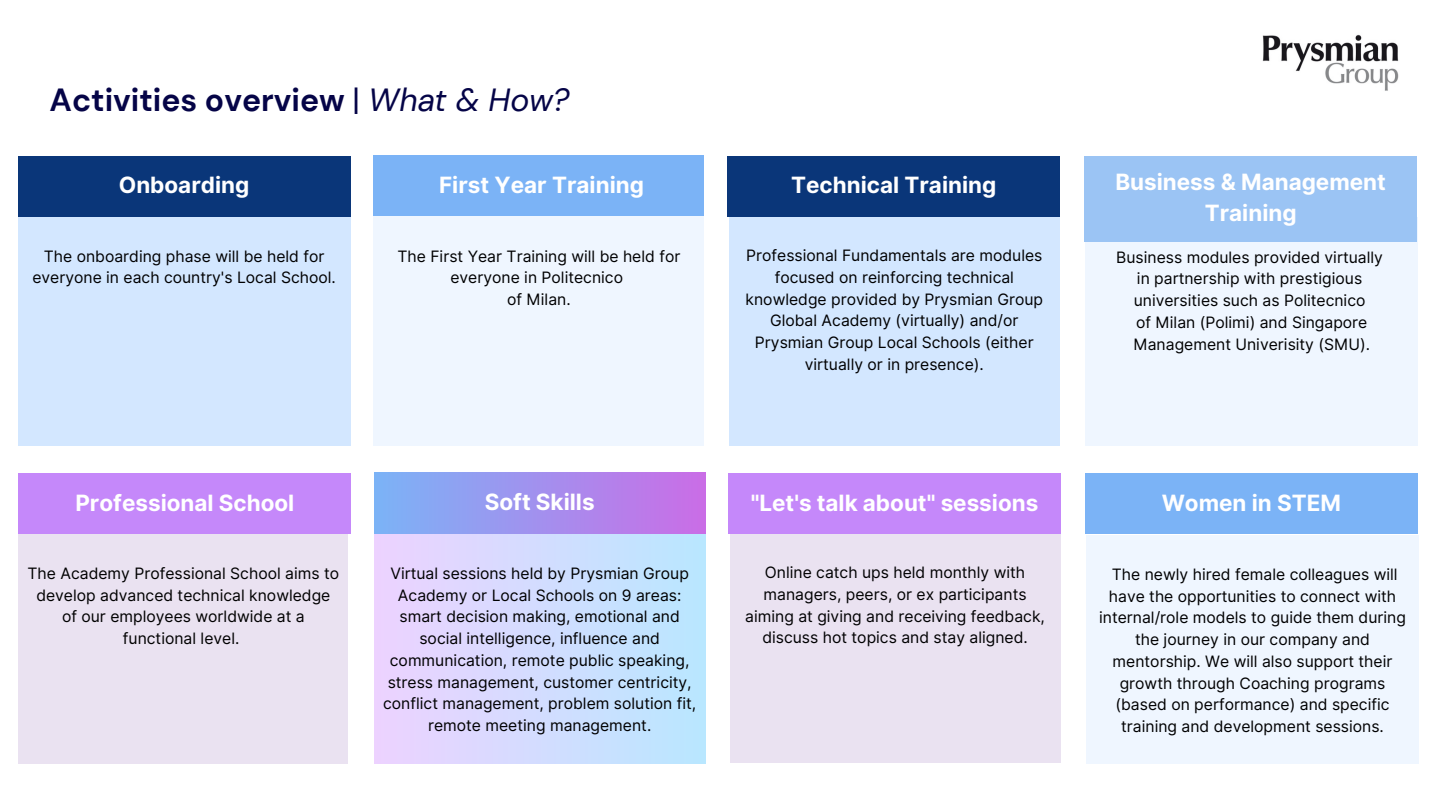
<style>
.page{position:relative;width:1440px;height:810px;background:#fff}
.page>*{position:absolute;margin:0;border:0;box-sizing:border-box;transform-origin:0 0}
.t1{font:700 32px "DM Sans";color:#050447}
.t2{font:700 22.4px/30.8px "Inter";color:#fff;text-align:center}
.t3{font:15.7px/21.8px "Inter";color:#000001;text-align:center}
.t4{font:15.7px/21.8px "Inter";color:#000;text-align:center}
.s1{font-weight:400}
.s2{font-weight:400;font-style:italic}
</style>
<div class="page">
<div style="left:18px;top:217px;width:332px;height:229px;background:#d3e7ff"></div>
<div style="left:373px;top:217px;width:331px;height:229px;background:#eff6ff"></div>
<div style="left:729px;top:216px;width:331px;height:230px;background:#d3e7ff"></div>
<div style="left:1086px;top:218px;width:332px;height:228px;background:#eff6ff"></div>
<div style="left:18px;top:156px;width:332px;height:61px;background:#0a3679"></div>
<div style="left:728px;top:156px;width:332px;height:60px;background:#0a3679"></div>
<div style="left:373px;top:155px;width:331px;height:61px;background:#7bb3f6"></div>
<div style="left:1085px;top:156px;width:332px;height:85px;background:#9bc4f4"></div>
<div style="left:19px;top:534px;width:329px;height:229px;background:#eae2f1"></div>
<div style="left:374px;top:534px;width:331px;height:229px;background:linear-gradient(to right,#edd2ff,#b9e7ff)"></div>
<div style="left:730px;top:533px;width:331px;height:230px;background:#eae2f1"></div>
<div style="left:1086px;top:535px;width:333px;height:228px;background:#eff6ff"></div>
<div style="left:19px;top:473px;width:332px;height:61px;background:#c588fa"></div>
<div style="left:728px;top:473px;width:333px;height:60px;background:#c588fa"></div>
<div style="left:374px;top:473px;width:331px;height:60px;background:linear-gradient(to right,#7bb3f6,#ca6de6)"></div>
<div style="left:1085px;top:473px;width:333px;height:60px;background:#7bb3f6"></div>
<img style="left:1262px;top:34px;width:137px;height:57px">
<p class="t1" style="left:50px;top:80px;width:522px">Activities overview <span class="s1">|</span> <span class="s2">What &amp; How?</span></p>
<p class="t2" style="left:119px;top:170px;width:132px">Onboarding</p>
<p class="t2" style="left:439px;top:169px;width:206px">First Year Training</p>
<p class="t2" style="left:791px;top:170px;width:207px">Technical Training</p>
<p class="t2" style="left:1115px;top:167px;width:272px">Business &amp; Management<br>Training</p>
<p class="t3" style="left:32px;top:245px;width:305px">The onboarding phase will be held for everyone in each country's Local School.</p>
<p class="t3" style="left:397px;top:245px;width:284px">The First Year Training will be held for everyone in Politecnico</p>
<p class="t3" style="left:507px;top:289px;width:65px">of Milan.</p>
<p class="t3" style="left:746px;top:245px;width:299px">Professional Fundamentals are modules focused on reinforcing technical knowledge provided by Prysmian Group Global Academy (virtually) and/or Prysmian Group Local Schools (either virtually or in presence).</p>
<p class="t3" style="left:1116px;top:246px;width:268px">Business modules provided virtually</p>
<p class="t3" style="left:1137px;top:268px;width:227px">in partnership with prestigious</p>
<p class="t3" style="left:1134px;top:290px;width:233px">universities such as Politecnico</p>
<p class="t3" style="left:1133px;top:311px;width:238px;text-align:left">of Milan (Polimi) and Singapore<br>Management Univerisity (SMU).</p>
<p class="t2" style="left:75px;top:487px;width:221px">Professional School</p>
<p class="t2" style="left:485px;top:486px;width:111px">Soft Skills</p>
<p class="t2" style="left:751px;top:487px;width:289px">"Let's talk about" sessions</p>
<p class="t2" style="left:1162px;top:487px;width:181px">Women in STEM</p>
<p class="t4" style="left:28px;top:562px;width:313px">The Academy Professional School aims to develop advanced technical knowledge of our employees worldwide at a functional level.</p>
<p class="t3" style="left:383px;top:562px;width:315px">Virtual sessions held by Prysmian Group Academy or Local Schools on 9 areas: smart decision making, emotional and social intelligence, influence and communication, remote public speaking, stress management, customer centricity, conflict management, problem solution fit, remote meeting management.</p>
<p class="t3" style="left:745px;top:562px;width:301px">Online catch ups held monthly with managers, peers, or ex participants aiming at giving and receiving feedback, discuss hot topics and stay aligned.</p>
<p class="t3" style="left:1099px;top:563px;width:308px">The newly hired female colleagues will have the opportunities to connect with internal/role models to guide them during the journey in our company and mentorship. We will also support their growth through Coaching programs (based on performance) and specific training and development sessions.</p>
</div>
